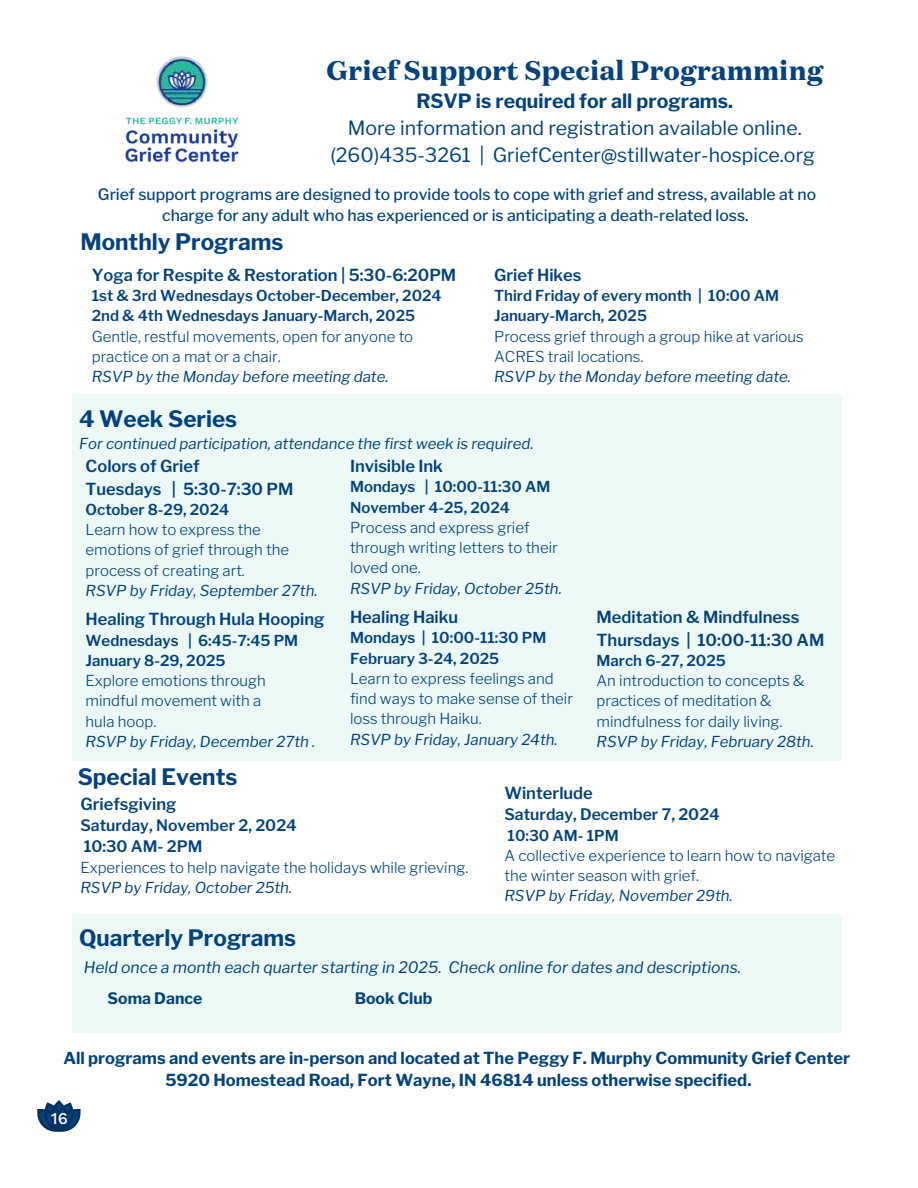
<style>
.page{position:relative;width:918px;height:1188px;background:#fff}
.page>*{position:absolute;margin:0;border:0;box-sizing:border-box;transform-origin:0 0}
.t1{font:900 27px "Domaine Text";color:#03427e}
.t2{font:700 22.5px "Libre Franklin";color:#03427e}
.t3{font:19.5px/27px "Libre Franklin";color:#03427e;text-align:center}
.t4{font:700 19.5px "Libre Franklin";color:#03427e}
.t5{font:600 16.5px/22.5px "Libre Franklin";color:#03427e}
.t6{font:700 16.5px/22.5px "Libre Franklin";color:#03427e;text-align:center}
.t7{font:500 16.5px "Work Sans";color:#fff}
.t8{font:500 15.75px/21.3px "Libre Franklin";color:#03427e;text-align:center}
.t9{font:italic 15.75px "Libre Franklin";color:#03427e}
.t10{font:600 15.75px/21.3px "Libre Franklin";color:#03427e}
.t11{font:700 15.75px "Libre Franklin";color:#03427e}
.t12{font:300 15px/20.2px "Libre Franklin";color:#03427e}
.t13{font:italic 15px "Libre Franklin";color:#03427e}
.t14{font:600 15px/20.2px "Libre Franklin";color:#03427e}
</style>
<div class="page">
<img style="left:125px;top:56px;width:114px;height:106px">
<div style="left:72px;top:394px;width:770px;height:367px;background:#ecf9f6"></div>
<div style="left:72px;top:915px;width:770px;height:118px;background:#ecf9f6"></div>
<svg style="left:37px;top:1100px;width:44px;height:32px"></svg>
<svg style="left:53px;top:1116px;width:5px;height:11px"></svg>
<h1 class="t1" style="left:326px;top:53px;width:499px">Grief Support Special Programming</h1>
<h3 class="t4" style="left:416px;top:90px;width:318px">RSVP is required for all programs.</h3>
<h3 class="t3" style="left:330px;top:115px;width:486px">More information and registration available online. (260)435-3261 | GriefCenter@stillwater-hospice.org</h3>
<p class="t8" style="left:98px;top:183px;width:720px">Grief support programs are designed to provide tools to cope with grief and stress, available at no charge for any adult who has experienced or is anticipating a death-related loss.</p>
<h2 class="t2" style="left:80px;top:228px;width:204px">Monthly Programs</h2>
<p class="t5" style="left:92px;top:264px;width:366px">Yoga for Respite &amp; Restoration | 5:30-6:20PM</p>
<p class="t14" style="left:92px;top:286px;width:351px">1st &amp; 3rd Wednesdays October-December, 2024<br>2nd &amp; 4th Wednesdays January-March, 2025</p>
<p class="t12" style="left:92px;top:326px;width:323px">Gentle, restful movements, open for anyone to practice on a mat or a chair.</p>
<p class="t13" style="left:92px;top:368px;width:298px">RSVP by the Monday before meeting date.</p>
<p class="t5" style="left:494px;top:264px;width:89px">Grief Hikes</p>
<p class="t14" style="left:494px;top:286px;width:286px">Third Friday of every month | 10:00 AM<br>January-March, 2025</p>
<p class="t12" style="left:494px;top:326px;width:311px">Process grief through a group hike at various<br>ACRES trail locations.</p>
<p class="t13" style="left:494px;top:368px;width:298px">RSVP by the Monday before meeting date.</p>
<h2 class="t2" style="left:79px;top:405px;width:160px">4 Week Series</h2>
<p class="t13" style="left:79px;top:435px;width:456px">For continued participation, attendance the first week is required.</p>
<p class="t5" style="left:86px;top:455px;width:209px">Colors of Grief<br>Tuesdays | 5:30-7:30 PM</p>
<p class="t14" style="left:86px;top:499px;width:145px">October 8-29, 2024</p>
<p class="t12" style="left:86px;top:520px;width:205px">Learn how to express the emotions of grief through the process of creating art.</p>
<p class="t13" style="left:86px;top:581px;width:233px">RSVP by Friday, September 27th.</p>
<p class="t5" style="left:86px;top:608px;width:240px">Healing Through Hula Hooping</p>
<p class="t14" style="left:86px;top:630px;width:214px">Wednesdays | 6:45-7:45 PM<br>January 8-29, 2025</p>
<p class="t12" style="left:86px;top:671px;width:182px">Explore emotions through mindful movement with a hula hoop.</p>
<p class="t13" style="left:86px;top:732px;width:231px">RSVP by Friday, December 27th .</p>
<p class="t5" style="left:350px;top:455px;width:95px">Invisible Ink</p>
<p class="t14" style="left:350px;top:477px;width:202px">Mondays | 10:00-11:30 AM<br>November 4-25, 2024</p>
<p class="t12" style="left:350px;top:517px;width:209px">Process and express grief through writing letters to their loved one.</p>
<p class="t13" style="left:350px;top:579px;width:213px">RSVP by Friday, October 25th.</p>
<p class="t5" style="left:350px;top:606px;width:110px">Healing Haiku</p>
<p class="t14" style="left:350px;top:628px;width:198px">Mondays | 10:00-11:30 PM<br>February 3-24, 2025</p>
<p class="t12" style="left:350px;top:668px;width:224px">Learn to express feelings and find ways to make sense of their loss through Haiku.</p>
<p class="t13" style="left:350px;top:730px;width:209px">RSVP by Friday, January 24th.</p>
<p class="t5" style="left:597px;top:606px;width:229px">Meditation &amp; Mindfulness<br>Thursdays | 10:00-11:30 AM</p>
<p class="t14" style="left:597px;top:650px;width:131px">March 6-27, 2025</p>
<p class="t12" style="left:597px;top:671px;width:210px">An introduction to concepts &amp; practices of meditation &amp; mindfulness for daily living.</p>
<p class="t13" style="left:597px;top:732px;width:219px">RSVP by Friday, February 28th.</p>
<h2 class="t2" style="left:78px;top:764px;width:161px">Special Events</h2>
<p class="t5" style="left:80px;top:792px;width:98px">Griefsgiving</p>
<p class="t10" style="left:80px;top:815px;width:218px">Saturday, November 2, 2024<br>10:30 AM- 2PM</p>
<p class="t12" style="left:80px;top:857px;width:389px">Experiences to help navigate the holidays while grieving.</p>
<p class="t13" style="left:80px;top:878px;width:213px">RSVP by Friday, October 25th.</p>
<p class="t5" style="left:504px;top:782px;width:90px">Winterlude</p>
<p class="t10" style="left:504px;top:804px;width:217px">Saturday, December 7, 2024</p>
<p class="t14" style="left:508px;top:825px;width:113px">10:30 AM- 1PM</p>
<p class="t12" style="left:504px;top:845px;width:332px">A collective experience to learn how to navigate the winter season with grief.</p>
<p class="t13" style="left:504px;top:887px;width:230px">RSVP by Friday, November 29th.</p>
<h2 class="t2" style="left:79px;top:924px;width:219px">Quarterly Programs</h2>
<p class="t9" style="left:84px;top:957px;width:659px">Held once a month each quarter starting in 2025. Check online for dates and descriptions.</p>
<p class="t11" style="left:108px;top:989px;width:96px">Soma Dance</p>
<p class="t11" style="left:355px;top:989px;width:79px">Book Club</p>
<p class="t6" style="left:63px;top:1047px;width:788px">All programs and events are in-person and located at The Peggy F. Murphy Community Grief Center<br>5920 Homestead Road, Fort Wayne, IN 46814 unless otherwise specified.</p>
<p class="t7" style="left:51px;top:1108px;width:19px">16</p>
</div>
